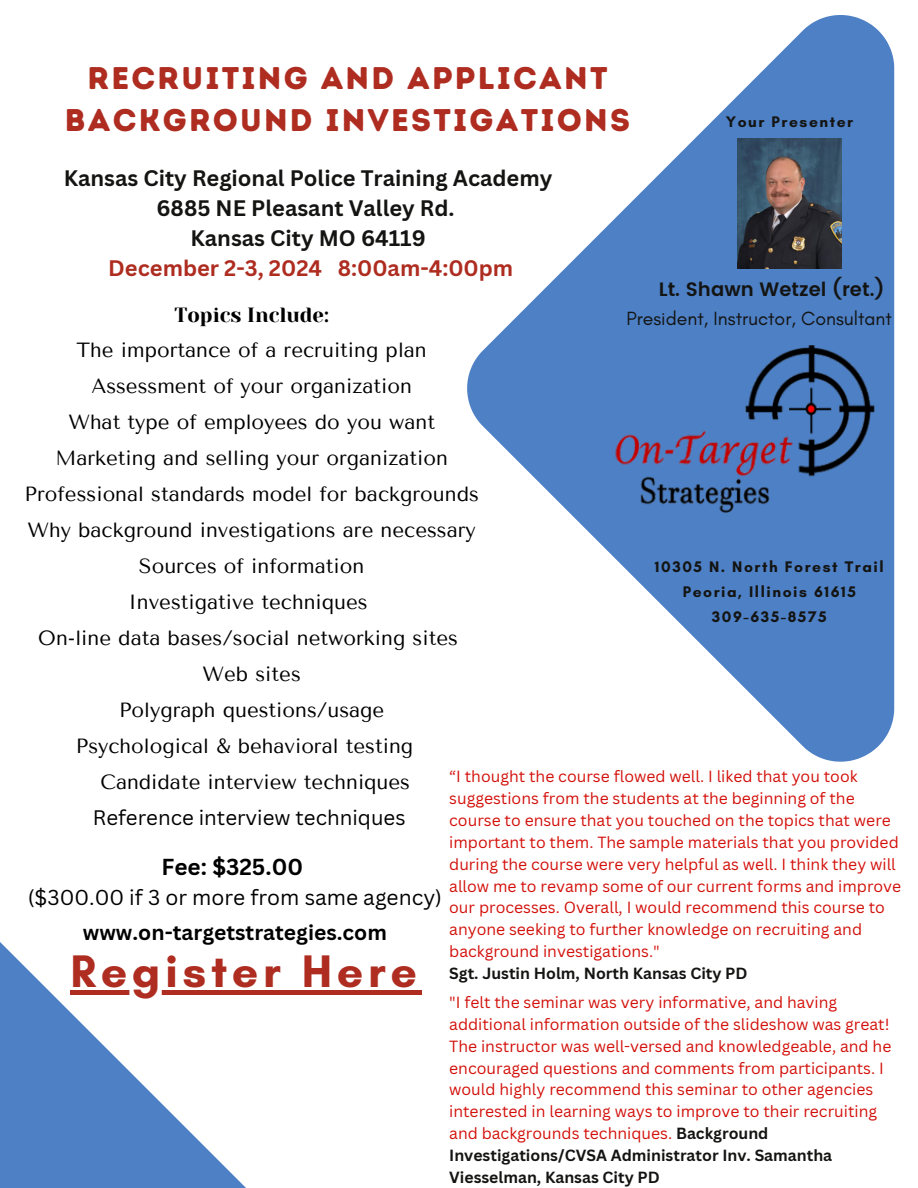
<style>
.page{position:relative;width:918px;height:1188px;background:#fff}
.page>*{position:absolute;margin:0;border:0;box-sizing:border-box;transform-origin:0 0}
.t1{font:700 46.5px "Glacial Indifference";letter-spacing:.1em;color:#ae2c20}
.t2{font:31.35px/41.7px "Intro Rust Base";letter-spacing:.07em;color:#ae2c20;text-align:center}
.t3{font:700 22.5px "Canva Sans";color:#000}
.t4{font:700 21.9px/30px "Canva Sans";color:#141413;text-align:center}
.t5{font:21px "Canva Sans";color:#000}
.t6{font:700 21px "Canva Sans";color:#000}
.t7{font:20.4px "Tenor Sans";color:#000}
.t8{font:20.4px "Canva Sans";color:#000}
.t9{font:20.4px "Yeseva One";color:#000}
.t10{font:19.5px "Glacial Indifference";color:#141413}
.t11{font:600 19.35px "Poppins";color:#141413}
.t12{font:15.75px/21.9px "Canva Sans";color:#d3100a}
.t13{font:700 15.75px "Canva Sans";color:#141413}
.t14{font:700 15.6px "Glacial Indifference";letter-spacing:.1em;color:#141413}
.s1{color:#ae2c20}
.s2{font-weight:700;color:#141413}
</style>
<div class="page">
<svg style="left:467px;top:15px;width:427px;height:747px;fill:#4d80c5"></svg>
<svg style="left:0;top:942px;width:246px;height:246px;fill:#4d80c5"></svg>
<img style="left:738px;top:139px;width:103px;height:129px">
<img style="left:599px;top:345px;width:277px;height:171px">
<div style="left:70px;top:990px;width:352px;height:5px;background:#ae2c20"></div>
<p class="t2" style="left:65px;top:57px;width:567px">RECRUITING AND APPLICANT<br>BACKGROUND INVESTIGATIONS</p>
<p class="t4" style="left:64px;top:162px;width:490px">Kansas City Regional Police Training Academy<br>6885 NE Pleasant Valley Rd.<br>Kansas City MO 64119<br><span class="s1">December 2-3, 2024 8:00am-4:00pm</span></p>
<h2 class="t14" style="left:726px;top:112px;width:129px">Your Presenter</h2>
<p class="t11" style="left:659px;top:278px;width:227px">Lt. Shawn Wetzel (ret.)</p>
<h5 class="t9" style="left:174px;top:303px;width:156px">Topics Include:</h5>
<h5 class="t7" style="left:77px;top:338px;width:352px">The importance of a recruiting plan</h5>
<h5 class="t7" style="left:91px;top:374px;width:322px">Assessment of your organization</h5>
<h5 class="t7" style="left:68px;top:410px;width:368px">What type of employees do you want</h5>
<h5 class="t7" style="left:55px;top:446px;width:394px">Marketing and selling your organization</h5>
<h5 class="t7" style="left:25px;top:482px;width:456px">Professional standards model for backgrounds</h5>
<h5 class="t7" style="left:27px;top:518px;width:450px">Why background investigations are necessary</h5>
<h5 class="t7" style="left:139px;top:554px;width:227px">Sources of information</h5>
<h5 class="t7" style="left:129px;top:590px;width:241px">Investigative techniques</h5>
<h5 class="t7" style="left:38px;top:626px;width:421px">On-line data bases/social networking sites</h5>
<h5 class="t7" style="left:203px;top:662px;width:100px">Web sites</h5>
<h5 class="t7" style="left:119px;top:698px;width:267px">Polygraph questions/usage</h5>
<h5 class="t7" style="left:76px;top:734px;width:339px">Psychological &amp; behavioral testing</h5>
<h5 class="t7" style="left:100px;top:770px;width:311px">Candidate interview techniques</h5>
<p class="t8" style="left:93px;top:803px;width:314px">Reference interview techniques</p>
<h4 class="t10" style="left:626px;top:306px;width:267px">President, Instructor, Consultant</h4>
<p class="t14" style="left:655px;top:557px;width:230px">10305 N. North Forest Trail</p>
<p class="t14" style="left:683px;top:582px;width:175px">Peoria, Illinois 61615</p>
<p class="t14" style="left:712px;top:607px;width:116px">309-635-8575</p>
<p class="t12" style="left:449px;top:765px;width:454px">“I thought the course flowed well. I liked that you took suggestions from the students at the beginning of the course to ensure that you touched on the topics that were important to them. The sample materials that you provided during the course were very helpful as well. I think they will allow me to revamp some of our current forms and improve our processes. Overall, I would recommend this course to anyone seeking to further knowledge on recruiting and background investigations."</p>
<h3 class="t13" style="left:449px;top:962px;width:300px">Sgt. Justin Holm, North Kansas City PD</h3>
<h4 class="t12" style="left:449px;top:991px;width:444px">"I felt the seminar was very informative, and having additional information outside of the slideshow was great!<br>The instructor was well-versed and knowledgeable, and he encouraged questions and comments from participants. I would highly recommend this seminar to other agencies interested in learning ways to improve to their recruiting and backgrounds techniques. <span class="s2">Background Investigations/CVSA Administrator Inv. Samantha Viesselman, Kansas City PD</span></h4>
<p class="t3" style="left:162px;top:851px;width:143px">Fee: $325.00</p>
<p class="t5" style="left:28px;top:882px;width:416px">($300.00 if 3 or more from same agency)</p>
<h6 class="t6" style="left:83px;top:917px;width:306px">www.on-targetstrategies.com</h6>
<p class="t1" style="left:70px;top:943px;width:348px">Register Here</p>
</div>
